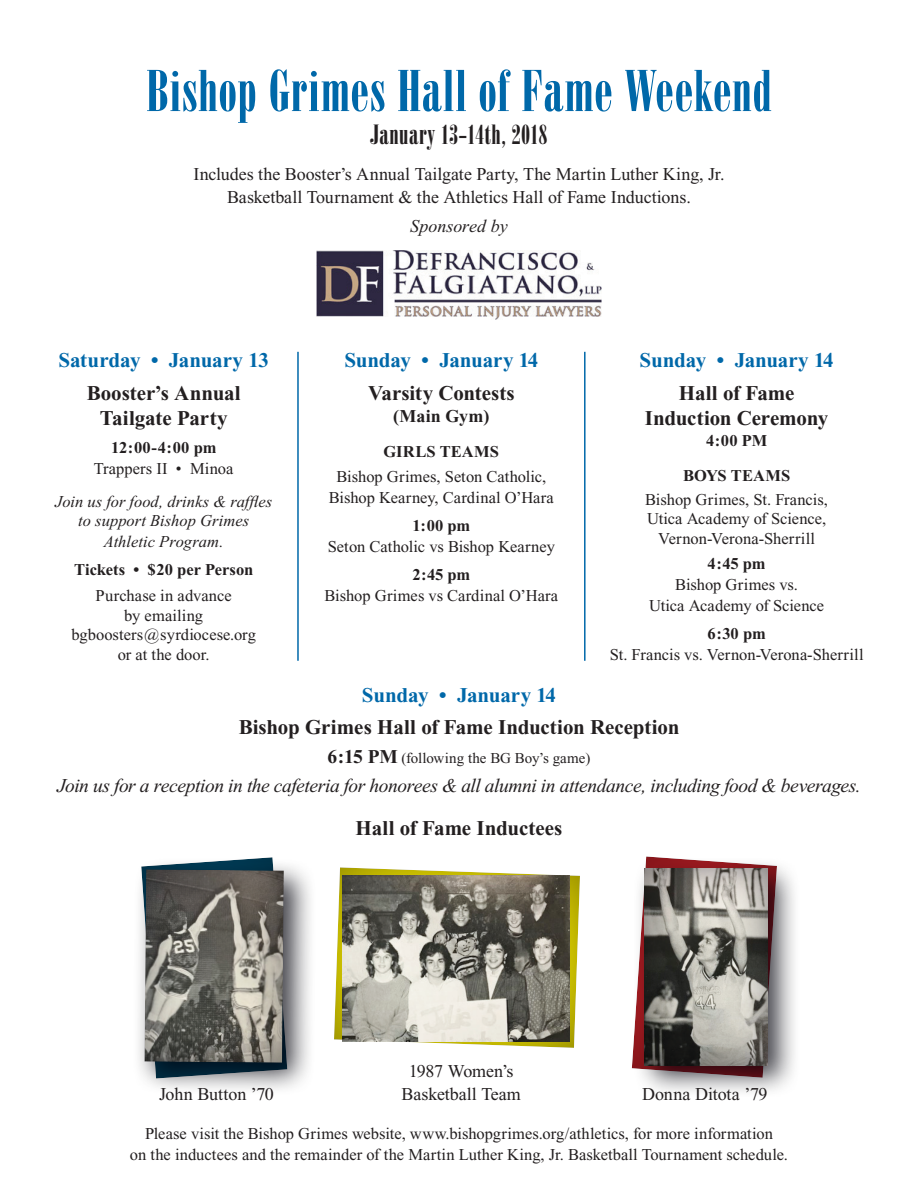
<style>
.page{position:relative;width:918px;height:1188px;background:#fff}
.page>*{position:absolute;margin:0;border:0;box-sizing:border-box;transform-origin:0 0}
.t1{font:57px "Onyx BT";letter-spacing:.01em;color:#0068a9}
.t2{font:27px "Onyx BT";letter-spacing:.015em;color:#231f20}
.t3{font:700 21px/25.5px "Times New Roman";letter-spacing:-.005em;color:#231f20;text-align:center}
.t4{font:700 21px "Times New Roman";letter-spacing:-.01em;color:#0068a9}
.t5{font:italic 19.5px "Times New Roman";letter-spacing:-.025em;color:#231f20}
.t6{font:18px/22.5px "Times New Roman";letter-spacing:-.005em;color:#231f20;text-align:center}
.t7{font:italic 18px "Times New Roman";color:#231f20}
.t8{font:700 18px "Times New Roman";letter-spacing:.005em;color:#231f20}
.t9{font:16.5px/19.5px "Times New Roman";color:#231f20;text-align:center}
.t10{font:700 16.5px/34.5px "Times New Roman";color:#231f20;text-align:right}
.t11{font:italic 16.5px/19.5px "Times New Roman";color:#231f20;text-align:center}
.t12{font:15px "Times New Roman";color:#231f20}
.s1{font-weight:700;font-size:19.5px}
</style>
<div class="page">
<svg style="left:334px;top:867px;width:246px;height:181px"></svg>
<img style="left:316px;top:250px;width:286px;height:69px">
<div style="left:633px;top:856px;width:167px;height:242px;background:#01000a;opacity:.75"></div>
<div style="left:643px;top:867px;width:125px;height:199px;background:#01000a;opacity:.5"></div>
<hr style="left:584px;top:352px;width:2px;height:309px;background:#0068a9">
<hr style="left:297px;top:352px;width:2px;height:309px;background:#0068a9">
<div style="left:132px;top:857px;width:185px;height:239px;background:#01000a;opacity:.75"></div>
<svg style="left:135px;top:857px;width:155px;height:223px;background:#797a76"></svg>
<img style="left:343px;top:875px;width:226px;height:166px">
<h1 class="t1" style="left:146px;top:58px;width:627px">Bishop Grimes Hall of Fame Weekend</h1>
<h2 class="t2" style="left:370px;top:119px;width:179px">January 13-14th, 2018</h2>
<p class="t6" style="left:193px;top:163px;width:533px">Includes the Booster’s Annual Tailgate Party, The Martin Luther King, Jr.<br>Basketball Tournament &amp; the Athletics Hall of Fame Inductions.</p>
<p class="t7" style="left:410px;top:216px;width:99px">Sponsored by</p>
<p class="t4" style="left:58px;top:349px;width:212px">Saturday • January 13</p>
<p class="t3" style="left:87px;top:380px;width:156px">Booster’s Annual<br>Tailgate Party</p>
<p class="t10" style="left:111px;top:430px;width:107px">12:00-4:00 pm</p>
<p class="t9" style="left:94px;top:459px;width:141px">Trappers II • Minoa</p>
<p class="t11" style="left:55px;top:492px;width:219px">Join us for food, drinks &amp; raffles to support Bishop Grimes</p>
<p class="t11" style="left:104px;top:532px;width:121px">Athletic Program.</p>
<p class="t10" style="left:74px;top:552px;width:181px">Tickets • $20 per Person</p>
<p class="t9" style="left:72px;top:586px;width:186px">Purchase in advance<br>by emailing bgboosters@syrdiocese.org or at the door.</p>
<p class="t4" style="left:344px;top:349px;width:196px">Sunday • January 14</p>
<p class="t3" style="left:368px;top:380px;width:148px">Varsity Contests</p>
<p class="t8" style="left:393px;top:406px;width:98px">(Main Gym)</p>
<p class="t10" style="left:384px;top:434px;width:92px">Girls teams</p>
<p class="t9" style="left:329px;top:466px;width:227px;line-height:21px">Bishop Grimes, Seton Catholic,<br>Bishop Kearney, Cardinal O’Hara</p>
<p class="t10" style="left:412px;top:508px;width:59px">1:00 pm</p>
<p class="t9" style="left:328px;top:537px;width:229px">Seton Catholic vs Bishop Kearney</p>
<p class="t10" style="left:412px;top:557px;width:60px">2:45 pm</p>
<p class="t9" style="left:324px;top:585px;width:235px">Bishop Grimes vs Cardinal O’Hara</p>
<p class="t4" style="left:640px;top:349px;width:196px">Sunday • January 14</p>
<p class="t3" style="left:645px;top:380px;width:185px">Hall of Fame<br>Induction Ceremony</p>
<p class="t10" style="left:683px;top:423px;width:86px">4:00 PM<br>BOYS teams</p>
<p class="t9" style="left:645px;top:489px;width:184px">Bishop Grimes, St. Francis,<br>Utica Academy of Science,<br>Vernon-Verona-Sherrill</p>
<p class="t10" style="left:708px;top:546px;width:60px">4:45 pm</p>
<p class="t9" style="left:649px;top:574px;width:177px;line-height:21px">Bishop Grimes vs.<br>Utica Academy of Science</p>
<p class="t10" style="left:708px;top:616px;width:60px">6:30 pm</p>
<p class="t9" style="left:610px;top:645px;width:255px">St. Francis vs. Vernon-Verona-Sherrill</p>
<p class="t4" style="left:362px;top:683px;width:196px">Sunday • January 14</p>
<p class="t3" style="left:239px;top:714px;width:442px">Bishop Grimes Hall of Fame Induction Reception</p>
<p class="t12" style="left:328px;top:750px;width:264px"><span class="s1">6:15 PM</span> (following the BG Boy’s game)</p>
<p class="t5" style="left:57px;top:775px;width:805px">Join us for a reception in the cafeteria for honorees &amp; all alumni in attendance, including food &amp; beverages.</p>
<p class="t3" style="left:356px;top:815px;width:208px">Hall of Fame Inductees</p>
<p class="t6" style="left:409px;top:1060px;width:106px">1987 Women’s</p>
<p class="t6" style="left:159px;top:1083px;width:116px">John Button ’70</p>
<p class="t6" style="left:402px;top:1083px;width:121px">Basketball Team</p>
<p class="t6" style="left:642px;top:1083px;width:127px">Donna Ditota ’79</p>
<p class="t9" style="left:130px;top:1123px;width:660px;line-height:21px">Please visit the Bishop Grimes website, www.bishopgrimes.org/athletics, for more information<br>on the inductees and the remainder of the Martin Luther King, Jr. Basketball Tournament schedule.</p>
</div>
